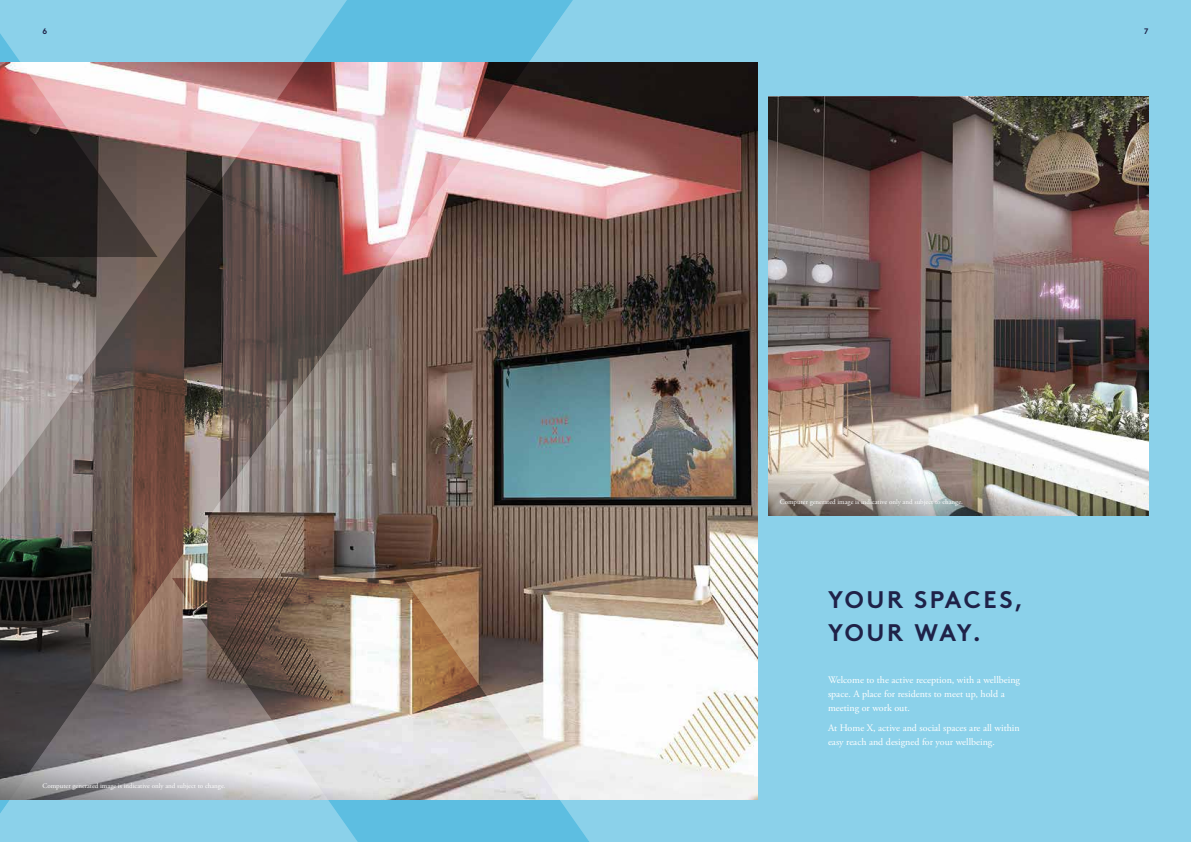
<style>
.page{position:relative;width:1191px;height:842px;background:#8bd1ea}
.page>*{position:absolute;margin:0;border:0;box-sizing:border-box;transform-origin:0 0}
.t1{font:700 24px/33px "Brown Pro";letter-spacing:.11em;color:#1f2248}
.t2{font:10px/14px "Adobe Garamond Pro";color:#fff}
.t3{font:700 8px "Brown Pro";color:#1f2248}
.t4{font:7px "Adobe Garamond Pro";color:#fff}
</style>
<div class="page">
<img style="left:595px;top:62px;width:162px;height:737px">
<img style="left:768px;top:96px;width:380px;height:358px">
<img style="left:0;top:0;width:595px;height:842px">
<svg style="left:0;top:737px;width:422px;height:62px;background:#bcbbbd"></svg>
<svg style="left:768px;top:454px;width:380px;height:62px;background:#b6b2aa"></svg>
<p class="t3" style="left:43px;top:25px;width:6px">6</p>
<p class="t3" style="left:1144px;top:25px;width:6px">7</p>
<p class="t4" style="left:780px;top:498px;width:185px">Computer generated image is indicative only and subject to change.</p>
<p class="t4" style="left:43px;top:781px;width:185px">Computer generated image is indicative only and subject to change.</p>
<h1 class="t1" style="left:828px;top:580px;width:197px">YOUR SPACES,<br>YOUR WAY.</h1>
<p class="t2" style="left:828px;top:673px;width:194px">Welcome to the active reception, with a wellbeing space. A place for residents to meet up, hold a meeting or work out.</p>
<p class="t2" style="left:828px;top:721px;width:193px">At Home X, active and social spaces are all within easy reach and designed for your wellbeing.</p>
</div>
